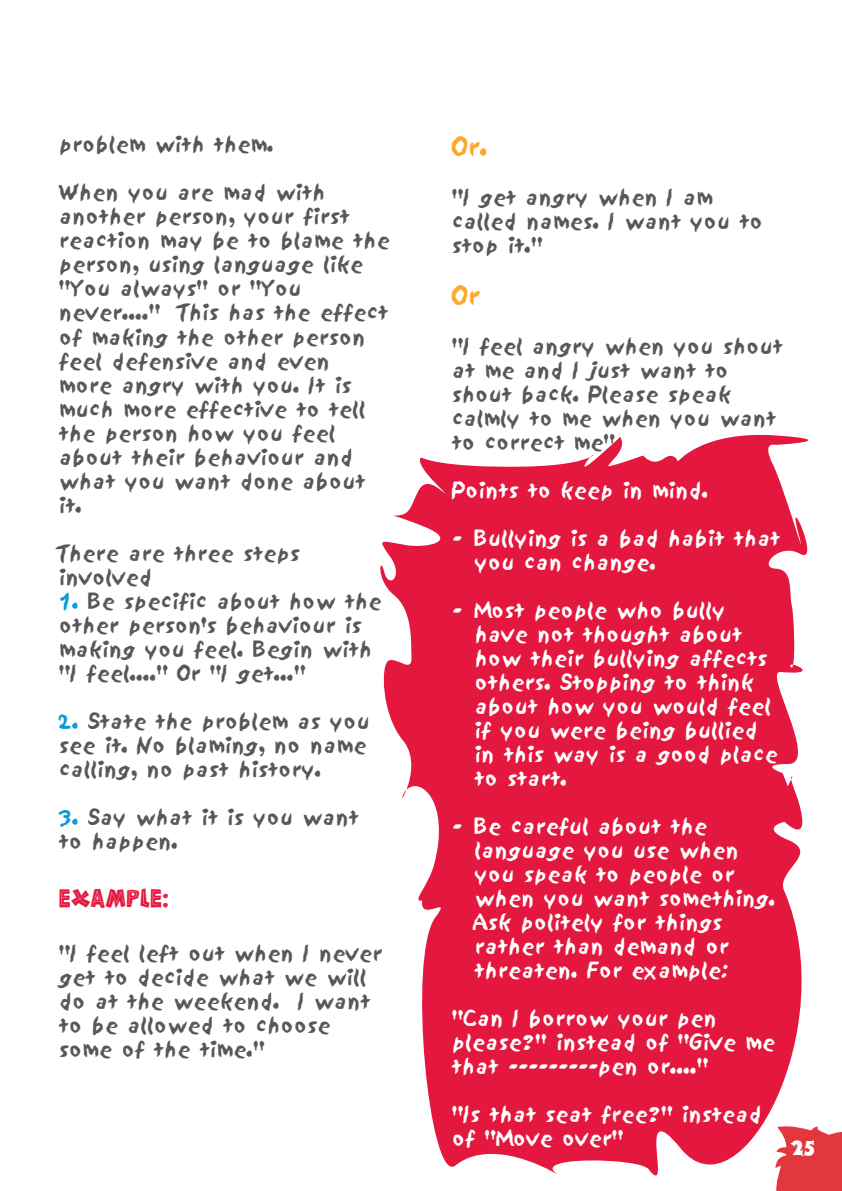
<style>
.page{position:relative;width:842px;height:1191px;background:#fff}
.page>*{position:absolute;margin:0;border:0;box-sizing:border-box;transform-origin:0 0}
.t1{font:28px "Chunk";color:#e4183e}
.t2{font:24px "Sand";color:#faa928}
.t3{font:22px "Jazz Poster";color:#fff}
.t4{font:20px/24px "Sand";color:#57585a}
.t5{font:20px/24px "Sand";color:#fff}
.s1{color:#0b9ad8}
</style>
<div class="page">
<svg style="left:380px;top:434px;width:429px;height:742px;fill:#e4183e"></svg>
<svg style="left:774px;top:1125px;width:68px;height:66px;background:#e5555a"></svg>
<p class="t4" style="left:59px;top:133px;width:217px">problem with them.</p>
<p class="t4" style="left:59px;top:181px;width:332px">When you are mad with another person, your first reaction may be to blame the person, using language like "You always" or "You never...." This has the effect of making the other person feel defensive and even<br>more angry with you. It is much more effective to tell the person how you feel about their behaviour and what you want done about it.</p>
<p class="t4" style="left:59px;top:541px;width:242px">There are three steps involved</p>
<p class="t4" style="left:59px;top:589px;width:324px"><span class="s1">1.</span> Be specific about how the other person's behaviour is making you feel. Begin with "I feel...." Or "I get..."</p>
<p class="t4" style="left:59px;top:709px;width:312px"><span class="s1">2.</span> State the problem as you see it. No blaming, no name calling, no past history.</p>
<p class="t4" style="left:59px;top:805px;width:301px"><span class="s1">3.</span> Say what it is you want to happen.</p>
<p class="t1" style="left:59px;top:881px;width:111px">EXAMPLE:</p>
<p class="t4" style="left:59px;top:942px;width:325px">"I feel left out when I never get to decide what we will do at the weekend. I want to be allowed to choose some of the time."</p>
<p class="t2" style="left:452px;top:133px;width:38px">Or.</p>
<p class="t4" style="left:452px;top:186px;width:312px">"I get angry when I am called names. I want you to stop it."</p>
<p class="t2" style="left:452px;top:282px;width:30px">Or</p>
<p class="t4" style="left:452px;top:335px;width:332px">"I feel angry when you shout at me and I just want to shout back. Please speak calmly to me when you want to correct me"</p>
<p class="t5" style="left:452px;top:479px;width:258px">Points to keep in mind.</p>
<p class="t5" style="left:475px;top:527px;width:307px;text-indent:-23px">- Bullying is a bad habit that you can change.</p>
<p class="t5" style="left:475px;top:599px;width:305px;text-indent:-23px">- Most people who bully have not thought about how their bullying affects others. Stopping to think about how you would feel if you were being bullied in this way is a good place to start.</p>
<p class="t5" style="left:475px;top:815px;width:302px;text-indent:-23px">- Be careful about the language you use when you speak to people or when you want something.<br>Ask politely for things rather than demand or threaten. For example:</p>
<p class="t5" style="left:452px;top:1007px;width:325px">"Can I borrow your pen please?" instead of "Give me that ---------pen or...."</p>
<p class="t5" style="left:452px;top:1103px;width:311px">"Is that seat free?" instead of "Move over"</p>
<p class="t3" style="left:790px;top:1127px;width:26px">25</p>
</div>
